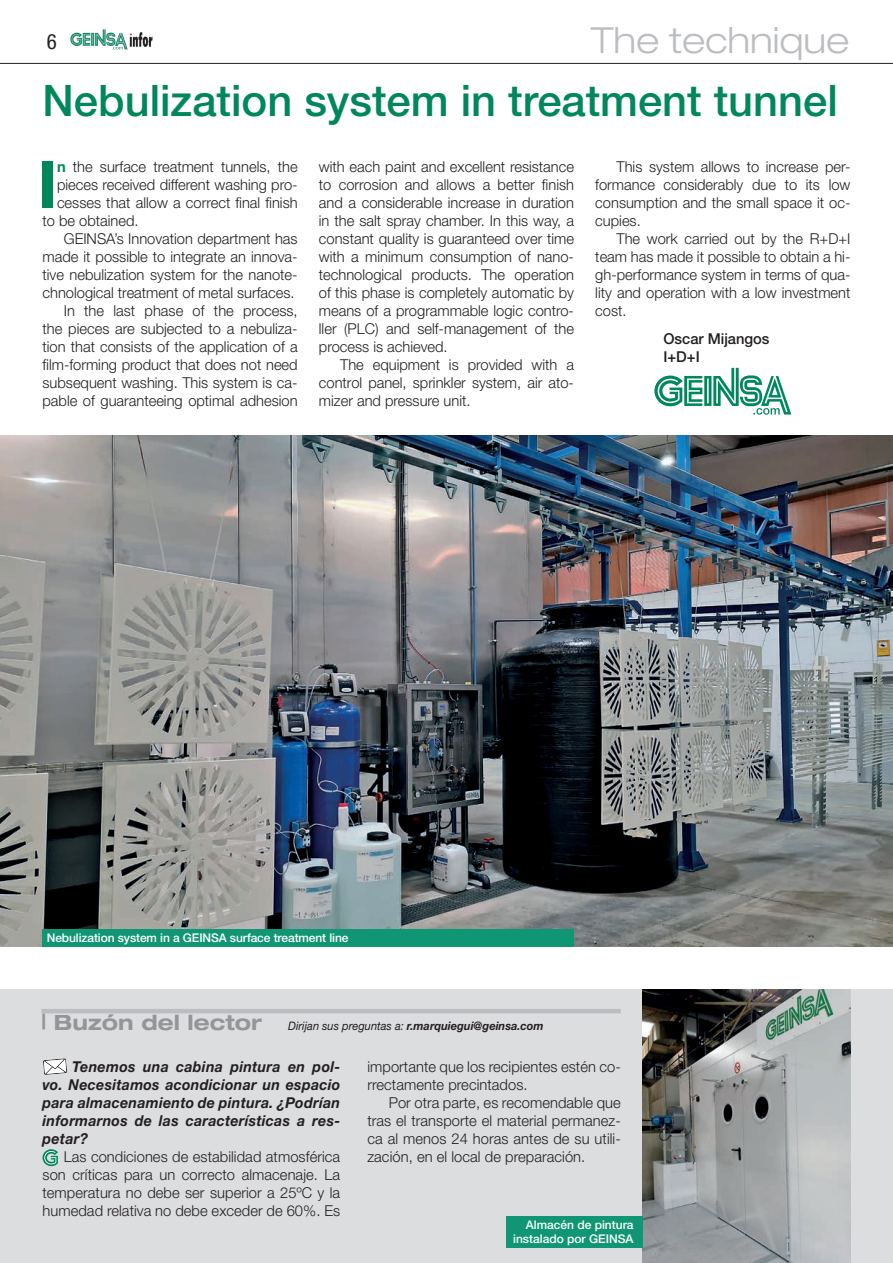
<style>
.page{position:relative;width:893px;height:1263px;background:#fff}
.page>*{position:absolute;margin:0;border:0;box-sizing:border-box;transform-origin:0 0}
.t1{font:700 65.4px "Helvetica Neue LT Std";color:#00875c}
.t2{font:500 43.5px "Helvetica Neue LT Std";color:#00875c}
.t3{font:300 expanded 36px "Helvetica Neue LT Std";color:#bcbdc0}
.t4{font:700 expanded 21px "Helvetica Neue LT Std";color:#939598}
.t5{font:condensed 21px "Helvetica Neue LT Std";color:#231f20}
.t6{font:300 15px/18px "Helvetica Neue LT Std";color:#231f20;text-align:justify}
.t7{font:italic 700 15px/18px "Helvetica Neue LT Std";letter-spacing:.02em;color:#231f20;text-align:justify;scale:.95 1}
.t8{font:500 15px/18px "Helvetica Neue LT Std";color:#231f20}
.t9{font:500 12px/14.4px "Helvetica Neue LT Std";letter-spacing:-.01em;color:#fff;text-align:right}
.t10{font:italic 700 11.7px "Helvetica Neue LT Std";color:#231f20;scale:.95 1}
.s1{font-weight:700;color:#00875c}
.s2{font-weight:400}
</style>
<div class="page">
<hr style="left:0;top:63px;width:893px;height:1px;background:#231f20">
<img style="left:70px;top:29px;width:83px;height:21px">
<div style="left:0;top:989px;width:893px;height:274px;background:#dcdddf"></div>
<hr style="left:892px;top:858px;width:1px;height:405px;background:#c5ddd3">
<svg style="left:43px;top:1058px;width:24px;height:17px"></svg>
<svg style="left:43px;top:1149px;width:15px;height:17px"></svg>
<hr style="left:41px;top:1009px;width:580px;height:4px;background:#bcbdc0">
<img style="left:642px;top:989px;width:208px;height:274px">
<div style="left:506px;top:1216px;width:136px;height:32px;background:#109674"></div>
<img style="left:0;top:436px;width:892px;height:510px">
<div style="left:43px;top:929px;width:531px;height:17px;background:#109674"></div>
<svg style="left:654px;top:368px;width:137px;height:47px"></svg>
<h3 class="t5" style="left:47px;top:29px;width:12px">6</h3>
<h3 class="t3" style="left:591px;top:19px;width:260px">The technique</h3>
<h2 class="t2" style="left:43px;top:75px;width:797px">Nebulization system in treatment tunnel</h2>
<h1 class="t1" style="left:38px;top:144px;width:20px">I</h1>
<p class="t6" style="left:57px;top:157px;width:242px"><span class="s1">n</span> the surface treatment tunnels, the</p>
<p class="t6" style="left:595px;top:157px;width:257px;text-indent:21px">This system allows to increase per&shy;formance considerably due to its low consumption and the small space it oc&shy;cupies.</p>
<p class="t6" style="left:595px;top:229px;width:257px;text-indent:21px">The work carried out by the R+D+I team has made it possible to obtain a hi&shy;gh-performance system in terms of qua&shy;lity and operation with a low investment cost.</p>
<p class="t8" style="left:663px;top:330px;width:108px">Oscar Mijangos<br>I+D+I</p>
<p class="t6" style="left:319px;top:157px;width:257px">with each paint and excellent resistance to corrosion and allows a better finish and a considerable increase in duration in the salt spray chamber. In this way, a constant quality is guaranteed over time with a minimum consumption of nano&shy;technological products. The operation of this phase is completely automatic by means of a programmable logic contro&shy;ller (PLC) and self-management of the process is achieved.</p>
<p class="t6" style="left:319px;top:355px;width:257px;text-indent:21px">The equipment is provided with a control panel, sprinkler system, air ato&shy;mizer and pressure unit.</p>
<p class="t6" style="left:57px;top:175px;width:242px">pieces received different washing pro-</p>
<p class="t6" style="left:57px;top:193px;width:242px">cesses that allow a correct final finish</p>
<p class="t6" style="left:43px;top:211px;width:98px">to be obtained.</p>
<p class="t6" style="left:64px;top:229px;width:235px">GEINSA’s Innovation department has</p>
<p class="t6" style="left:43px;top:247px;width:257px">made it possible to integrate an innova-</p>
<p class="t6" style="left:43px;top:265px;width:257px">tive nebulization system for the nanote-</p>
<p class="t6" style="left:43px;top:283px;width:254px">chnological treatment of metal surfaces.</p>
<p class="t6" style="left:64px;top:301px;width:235px">In the last phase of the process,</p>
<p class="t6" style="left:43px;top:319px;width:257px">the pieces are subjected to a nebuliza-</p>
<p class="t6" style="left:43px;top:337px;width:257px">tion that consists of the application of a</p>
<p class="t6" style="left:43px;top:355px;width:257px">film-forming product that does not need</p>
<p class="t6" style="left:43px;top:373px;width:257px">subsequent washing. This system is ca-</p>
<p class="t6" style="left:43px;top:391px;width:257px">pable of guaranteeing optimal adhesion</p>
<p class="t9" style="left:47px;top:930px;width:303px">Nebulization system in a GEINSA surface treatment line</p>
<h3 class="t4" style="left:41px;top:1010px;width:222px">| Buzón del lector</h3>
<p class="t10" style="left:288px;top:1019px;width:270px"><span class="s2">Dirijan sus preguntas a:</span> r.marquiegui@geinsa.com</p>
<p class="t7" style="left:43px;top:1057px;width:315px;text-indent:30px">Tenemos una cabina pintura en pol&shy;vo. Necesitamos acondicionar un espacio para almacenamiento de pintura. ¿Podrían informarnos de las características a res&shy;petar?</p>
<p class="t6" style="left:43px;top:1147px;width:299px;text-indent:21px">Las condiciones de estabilidad atmosférica son críticas para un correcto almacenaje. La temperatura no debe ser superior a 25ºC y la humedad relativa no debe exceder de 60%. Es</p>
<p class="t6" style="left:367px;top:1057px;width:255px">importante que los recipientes estén co&shy;rrectamente precintados.</p>
<p class="t6" style="left:367px;top:1093px;width:255px;text-indent:21px">Por otra parte, es recomendable que tras el transporte el material permanez&shy;ca al menos 24 horas antes de su utili&shy;zación, en el local de preparación.</p>
<p class="t9" style="left:513px;top:1217px;width:122px">Almacén de pintura instalado por GEINSA</p>
</div>
